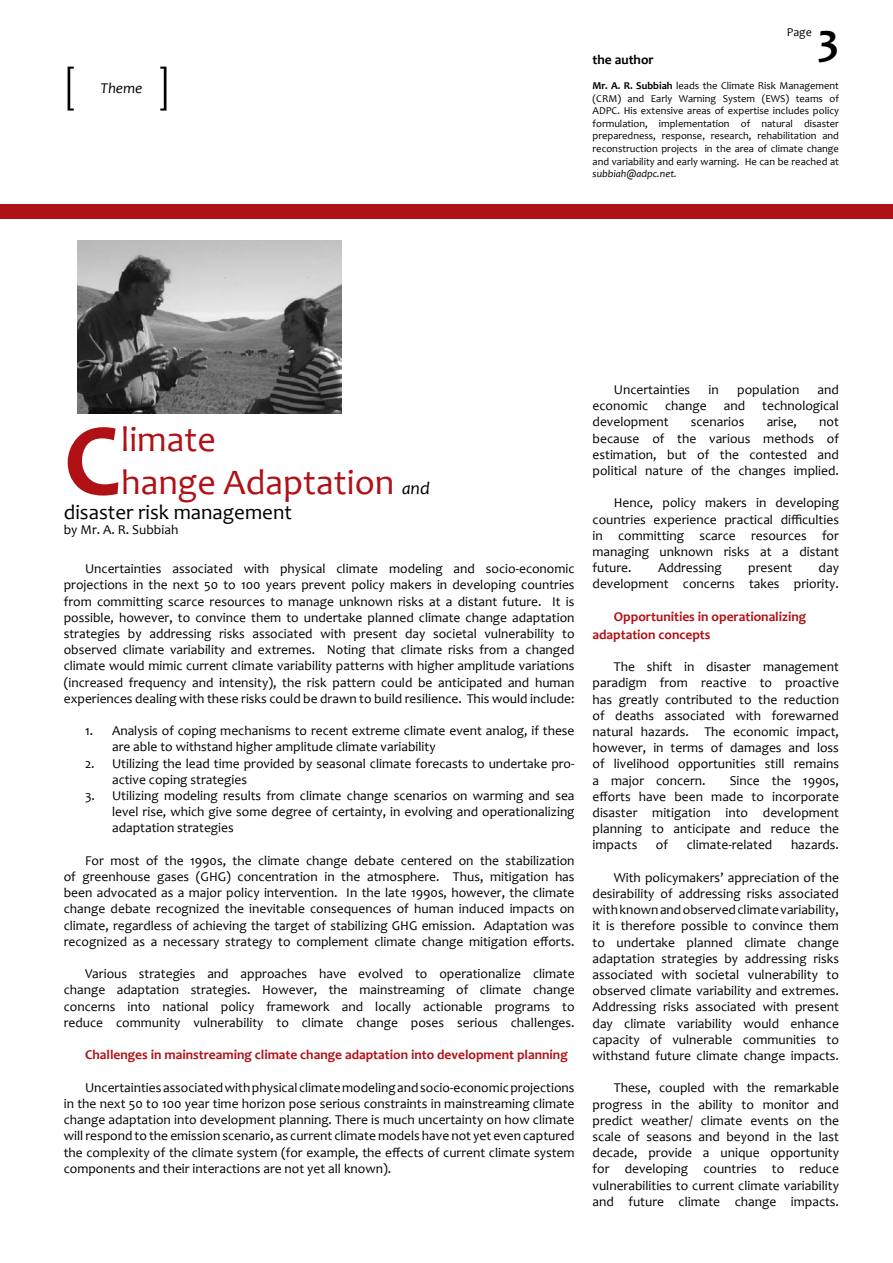
<style>
.page{position:relative;width:893px;height:1263px;background:#fff}
.page>*{position:absolute;margin:0;border:0;box-sizing:border-box;transform-origin:0 0}
.t1{font:700 103.95px "Candara";color:#b01116}
.t2{font:54px "Eccentric Std";color:#000}
.t3{font:700 45px "Candara";color:#000}
.t4{font:36px/43.2px "Candara";color:#b01116}
.t5{font:21px "Candara";color:#000}
.t6{font:italic 15px "Candara";color:#000}
.t7{font:13.5px/16.2px "Candara";color:#000;text-align:justify}
.t8{font:700 13.5px/18px "Candara";color:#b01116}
.t9{font:700 13.5px "Candara";color:#000}
.t10{font:12px "Candara";color:#000}
.t11{font:10.5px/12.6px "Candara";color:#000;text-align:justify}
.t12{font:italic 10.5px "Candara";color:#000}
.s1{font-weight:700}
.s2{font-style:italic;font-size:18px;color:#000}
</style>
<div class="page">
<div style="left:0;top:204px;width:892px;height:15px;background:#b01116"></div>
<img style="left:77px;top:240px;width:265px;height:173px">
<h2 class="t2" style="left:64px;top:55px;width:13px">[</h2>
<h2 class="t2" style="left:159px;top:55px;width:13px">]</h2>
<p class="t6" style="left:100px;top:79px;width:43px">Theme</p>
<p class="t10" style="left:787px;top:25px;width:27px">Page</p>
<h3 class="t3" style="left:818px;top:12px;width:23px">3</h3>
<p class="t9" style="left:593px;top:51px;width:63px">the author</p>
<p class="t11" style="left:593px;top:79px;width:248px"><span class="s1">Mr. A. R. Subbiah</span> leads the Climate Risk Management (CRM) and Early Warning System (EWS) teams of ADPC. His extensive areas of expertise includes policy formulation, implementation of natural disaster preparedness, response, research, rehabilitation and reconstruction projects in the area of climate change and variability and early warning. He can be reached at</p>
<p class="t12" style="left:593px;top:167px;width:86px">subbiah@adpc.net.</p>
<h1 class="t1" style="left:64px;top:398px;width:59px">C</h1>
<h3 class="t4" style="left:121px;top:418px;width:310px">limate<br>hange Adaptation <span class="s2">and</span></h3>
<h3 class="t5" style="left:64px;top:500px;width:230px">disaster risk management</h3>
<p class="t7" style="left:64px;top:522px;width:116px">by Mr. A. R. Subbiah</p>
<p class="t7" style="left:64px;top:561px;width:512px;text-indent:21px">Uncertainties associated with physical climate modeling and socio-economic projections in the next 50 to 100 years prevent policy makers in developing countries from committing scarce resources to manage unknown risks at a distant future. It is possible, however, to convince them to undertake planned climate change adaptation strategies by addressing risks associated with present day societal vulnerability to observed climate variability and extremes. Noting that climate risks from a changed climate would mimic current climate variability patterns with higher amplitude variations (increased frequency and intensity), the risk pattern could be anticipated and human experiences dealing with these risks could be drawn to build resilience. This would include:</p>
<p class="t7" style="left:112px;top:723px;width:464px;text-align:left">Analysis of coping mechanisms to recent extreme climate event analog, if these are able to withstand higher amplitude climate variability<br>Utilizing the lead time provided by seasonal climate forecasts to undertake pro&shy;active coping strategies<br>Utilizing modeling results from climate change scenarios on warming and sea level rise, which give some degree of certainty, in evolving and operationalizing adaptation strategies</p>
<p class="t7" style="left:64px;top:852px;width:512px;text-indent:21px">For most of the 1990s, the climate change debate centered on the stabilization of greenhouse gases (GHG) concentration in the atmosphere. Thus, mitigation has been advocated as a major policy intervention. In the late 1990s, however, the climate change debate recognized the inevitable consequences of human induced impacts on climate, regardless of achieving the target of stabilizing GHG emission. Adaptation was recognized as a necessary strategy to complement climate change mitigation efforts.</p>
<p class="t7" style="left:64px;top:966px;width:512px;text-indent:21px">Various strategies and approaches have evolved to operationalize climate change adaptation strategies. However, the mainstreaming of climate change concerns into national policy framework and locally actionable programs to reduce community vulnerability to climate change poses serious challenges.</p>
<p class="t8" style="left:85px;top:1046px;width:484px">Challenges in mainstreaming climate change adaptation into development planning</p>
<p class="t7" style="left:64px;top:1079px;width:512px;text-indent:21px">Uncertainties associated with physical climate modeling and socio-economic projections in the next 50 to 100 year time horizon pose serious constraints in mainstreaming climate change adaptation into development planning. There is much uncertainty on how climate will respond to the emission scenario, as current climate models have not yet even captured the complexity of the climate system (for example, the effects of current climate system components and their interactions are not yet all known).</p>
<p class="t7" style="left:85px;top:723px;width:10px">1.</p>
<p class="t7" style="left:85px;top:755px;width:11px">2.</p>
<p class="t7" style="left:85px;top:788px;width:11px">3.</p>
<p class="t7" style="left:614px;top:381px;width:78px">Uncertainties</p>
<p class="t7" style="left:709px;top:381px;width:12px">in</p>
<p class="t7" style="left:737px;top:381px;width:64px">population</p>
<p class="t7" style="left:818px;top:381px;width:23px">and</p>
<p class="t7" style="left:593px;top:398px;width:57px">economic</p>
<p class="t7" style="left:665px;top:398px;width:43px">change</p>
<p class="t7" style="left:724px;top:398px;width:23px">and</p>
<p class="t7" style="left:762px;top:398px;width:78px">technological</p>
<p class="t7" style="left:593px;top:414px;width:78px">development</p>
<p class="t7" style="left:691px;top:414px;width:55px">scenarios</p>
<p class="t7" style="left:767px;top:414px;width:32px">arise,</p>
<p class="t7" style="left:593px;top:414px;width:248px;text-indent:227px">not because of the various methods of estimation, but of the contested and political nature of the changes implied.</p>
<p class="t7" style="left:593px;top:495px;width:248px;text-indent:21px">Hence, policy makers in developing countries experience practical difficulties in committing scarce resources for managing unknown risks at a distant future.</p>
<p class="t7" style="left:593px;top:560px;width:248px;text-align:right">day<br>development concerns takes priority.</p>
<p class="t8" style="left:593px;top:607px;width:215px;text-indent:21px">Opportunities in operationalizing adaptation concepts</p>
<p class="t7" style="left:593px;top:659px;width:248px;text-indent:21px">The shift in disaster management paradigm from reactive to proactive has greatly contributed to the reduction of deaths associated with forewarned natural hazards. The economic impact, however, in terms of damages and loss of livelihood opportunities still remains a major concern.</p>
<p class="t7" style="left:658px;top:560px;width:65px">Addressing</p>
<p class="t7" style="left:748px;top:560px;width:45px">present</p>
<p class="t7" style="left:593px;top:772px;width:248px;text-indent:137px">Since the 1990s, efforts have been made to incorporate disaster mitigation into development planning to anticipate and reduce the impacts</p>
<p class="t7" style="left:656px;top:837px;width:14px">of</p>
<p class="t7" style="left:687px;top:837px;width:87px">climate-related</p>
<p class="t7" style="left:791px;top:837px;width:49px">hazards.</p>
<p class="t7" style="left:593px;top:869px;width:248px;text-indent:21px">With policymakers’ appreciation of the desirability of addressing risks associated with known and observed climate variability, it is therefore possible to convince them to undertake planned climate change adaptation strategies by addressing risks associated with societal vulnerability to observed climate variability and extremes.<br>Addressing risks associated with present day climate variability would enhance capacity of vulnerable communities to withstand future climate change impacts.</p>
<p class="t7" style="left:593px;top:1080px;width:248px;text-indent:21px">These, coupled with the remarkable progress in the ability to monitor and predict weather/ climate events on the scale of seasons and beyond in the last decade, provide a unique opportunity for developing countries to reduce vulnerabilities to current climate variability and future climate change impacts.</p>
</div>
